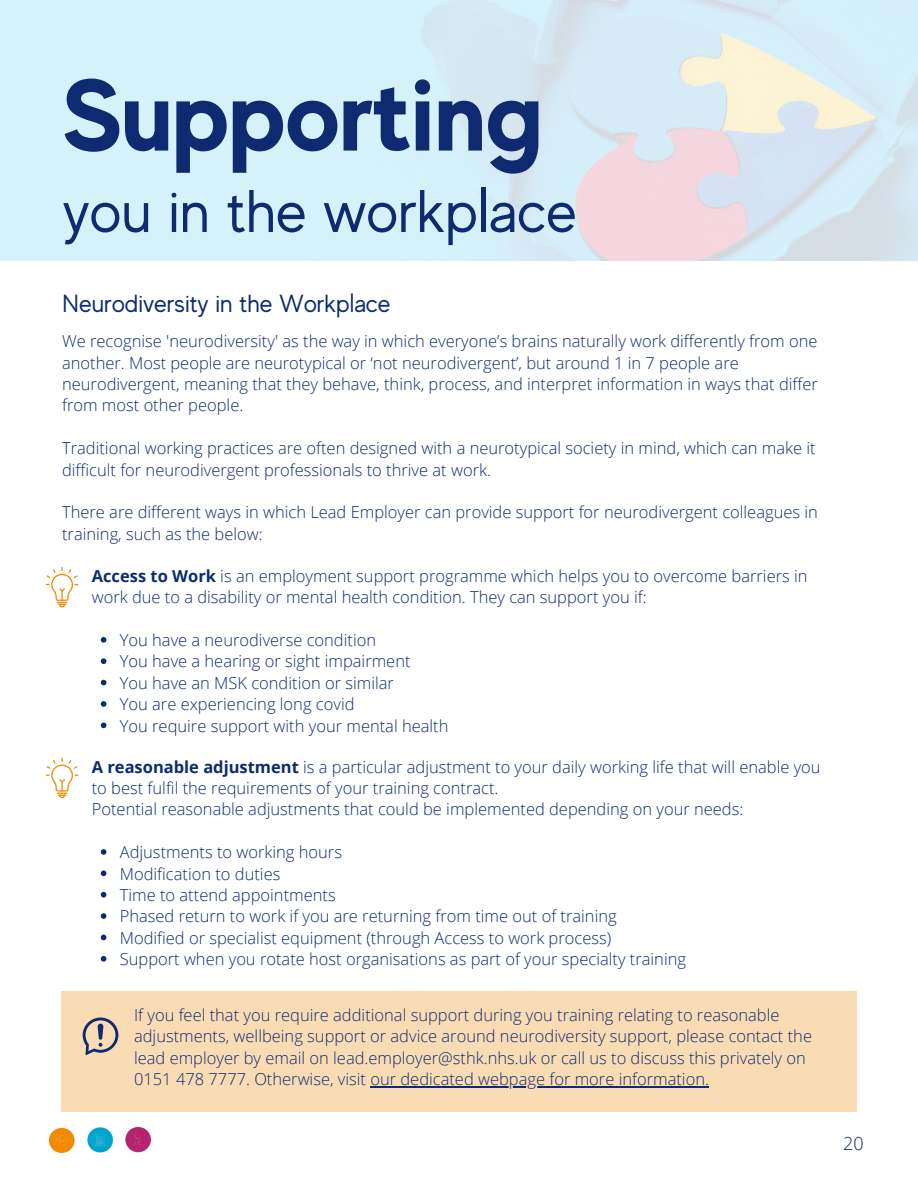
<style>
.page{position:relative;width:918px;height:1188px;background:#fff}
.page>*{position:absolute;margin:0;border:0;box-sizing:border-box;transform-origin:0 0}
.t1{font:700 102px "MADE Evolve Sans";color:#0e2b71}
.t2{font:60px "MADE Evolve Sans";color:#0e2b71}
.t3{font:24.75px "MADE Evolve Sans";color:#0e2b71}
.t4{font:300 18px "Open Sans";color:#0e2b71}
.t5{font:300 16.5px/21.3px "Open Sans";color:#0e2b71}
.s1{font-weight:700}
</style>
<div class="page">
<img style="left:49px;top:1127px;width:101px;height:26px">
<svg style="left:101px;top:637px;width:5px;height:6px"></svg>
<svg style="left:101px;top:658px;width:5px;height:6px"></svg>
<svg style="left:101px;top:680px;width:5px;height:5px"></svg>
<svg style="left:101px;top:701px;width:5px;height:6px"></svg>
<svg style="left:101px;top:723px;width:5px;height:5px"></svg>
<svg style="left:101px;top:849px;width:5px;height:6px"></svg>
<svg style="left:101px;top:871px;width:5px;height:5px"></svg>
<svg style="left:101px;top:892px;width:5px;height:6px"></svg>
<svg style="left:101px;top:913px;width:5px;height:6px"></svg>
<svg style="left:101px;top:935px;width:5px;height:5px"></svg>
<svg style="left:101px;top:956px;width:5px;height:6px"></svg>
<svg style="left:46px;top:567px;width:32px;height:40px"></svg>
<svg style="left:46px;top:758px;width:32px;height:40px"></svg>
<div style="left:61px;top:991px;width:796px;height:120px;background:#fadcb4"></div>
<hr style="left:370px;top:1086px;width:339px;height:1px;background:#0e2b71">
<svg style="left:82px;top:1017px;width:36px;height:38px"></svg>
<p class="t1" style="left:63px;top:55px;width:482px">Supporting</p>
<p class="t2" style="left:63px;top:178px;width:516px">you in the workplace</p>
<p class="t3" style="left:63px;top:290px;width:329px">Neurodiversity in the Workplace</p>
<p class="t5" style="left:62px;top:330px;width:757px">We recognise 'neurodiversity' as the way in which everyone’s brains naturally work differently from one another. Most people are neurotypical or ‘not neurodivergent’, but around 1 in 7 people are neurodivergent, meaning that they behave, think, process, and interpret information in ways that differ from most other people.</p>
<p class="t5" style="left:62px;top:437px;width:755px">Traditional working practices are often designed with a neurotypical society in mind, which can make it difficult for neurodivergent professionals to thrive at work.</p>
<p class="t5" style="left:62px;top:501px;width:757px">There are different ways in which Lead Employer can provide support for neurodivergent colleagues in training, such as the below:</p>
<p class="t5" style="left:92px;top:565px;width:717px"><span class="s1">Access to Work</span> is an employment support programme which helps you to overcome barriers in work due to a disability or mental health condition. They can support you if:</p>
<p class="t5" style="left:120px;top:629px;width:258px">You have a neurodiverse condition</p>
<p class="t5" style="left:120px;top:650px;width:292px">You have a hearing or sight impairment</p>
<p class="t5" style="left:120px;top:672px;width:276px">You have an MSK condition or similar</p>
<p class="t5" style="left:120px;top:693px;width:236px">You are experiencing long covid</p>
<p class="t5" style="left:120px;top:714px;width:330px">You require support with your mental health</p>
<p class="t5" style="left:92px;top:756px;width:730px"><span class="s1">A reasonable adjustment</span> is a particular adjustment to your daily working life that will enable you to best fulfil the requirements of your training contract.</p>
<p class="t5" style="left:92px;top:798px;width:653px">Potential reasonable adjustments that could be implemented depending on your needs:</p>
<p class="t5" style="left:120px;top:841px;width:224px">Adjustments to working hours</p>
<p class="t5" style="left:120px;top:862px;width:162px">Modification to duties</p>
<p class="t5" style="left:120px;top:884px;width:217px">Time to attend appointments</p>
<p class="t5" style="left:120px;top:905px;width:498px">Phased return to work if you are returning from time out of training</p>
<p class="t5" style="left:120px;top:927px;width:493px">Modified or specialist equipment (through Access to work process)</p>
<p class="t5" style="left:120px;top:948px;width:568px">Support when you rotate host organisations as part of your specialty training</p>
<p class="t5" style="left:134px;top:1004px;width:680px">If you feel that you require additional support during you training relating to reasonable adjustments, wellbeing support or advice around neurodiversity support, please contact the lead employer by email on lead.employer@sthk.nhs.uk or call us to discuss this privately on 0151 478 7777. Otherwise, visit our dedicated webpage for more information.</p>
<p class="t4" style="left:843px;top:1130px;width:22px">20</p>
</div>
